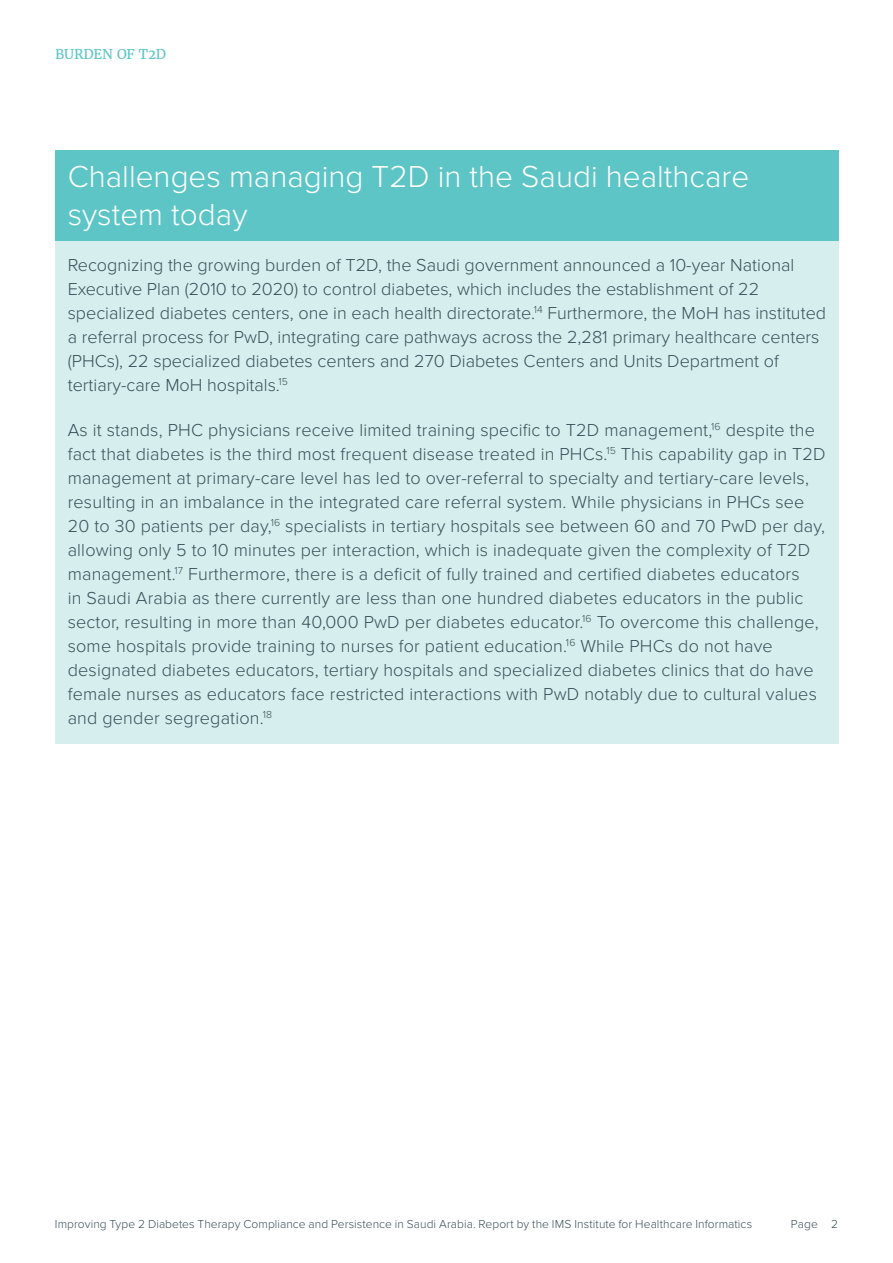
<style>
.page{position:relative;width:893px;height:1263px;background:#fff}
.page>*{position:absolute;margin:0;border:0;box-sizing:border-box;transform-origin:0 0}
.t1{font:300 31.5px/37.5px "Proxima Nova";color:#fff}
.t2{font:300 18px/24px "Proxima Nova";letter-spacing:.01em;color:#3a4f5a}
.t3{font:13.5px "Merriweather";letter-spacing:-.01em;color:#5dc5c6}
.t4{font:300 12px "Proxima Nova";letter-spacing:.005em;color:#3a4f5a}
</style>
<div class="page">
<div style="left:55px;top:150px;width:783px;height:92px;background:#5dc5c6"></div>
<div style="left:55px;top:242px;width:783px;height:502px;background:#d6eeed"></div>
<p class="t3" style="left:55px;top:46px;width:112px">BURDEN OF T2D</p>
<h1 class="t1" style="left:68px;top:159px;width:683px">Challenges managing T2D in the Saudi healthcare system today</h1>
<p class="t2" style="left:68px;top:253px;width:760px">Recognizing the growing burden of T2D, the Saudi government announced a 10-year National Executive Plan (2010 to 2020) to control diabetes, which includes the establishment of 22 specialized diabetes centers, one in each health directorate.<sup>14</sup> Furthermore, the MoH has instituted a referral process for PwD, integrating care pathways across the 2,281 primary healthcare centers (PHCs), 22 specialized diabetes centers and 270 Diabetes Centers and Units Department of tertiary-care MoH hospitals.<sup>15</sup></p>
<p class="t2" style="left:68px;top:418px;width:759px">As it stands, PHC physicians receive limited training specific to T2D management,<sup>16</sup> despite the fact that diabetes is the third most frequent disease treated in PHCs.<sup>15</sup> This capability gap in T2D management at primary-care level has led to over-referral to specialty and tertiary-care levels, resulting in an imbalance in the integrated care referral system. While physicians in PHCs see 20 to 30 patients per day,<sup>16</sup> specialists in tertiary hospitals see between 60 and 70 PwD per day, allowing only 5 to 10 minutes per interaction, which is inadequate given the complexity of T2D management.<sup>17</sup> Furthermore, there is a deficit of fully trained and certified diabetes educators<br>in Saudi Arabia as there currently are less than one hundred diabetes educators in the public sector, resulting in more than 40,000 PwD per diabetes educator.<sup>16</sup> To overcome this challenge, some hospitals provide training to nurses for patient education.<sup>16</sup> While PHCs do not have designated diabetes educators, tertiary hospitals and specialized diabetes clinics that do have female nurses as educators face restricted interactions with PwD notably due to cultural values and gender segregation.<sup>18</sup></p>
<p class="t4" style="left:55px;top:1217px;width:699px">Improving Type 2 Diabetes Therapy Compliance and Persistence in Saudi Arabia. Report by the IMS Institute for Healthcare Informatics</p>
<p class="t4" style="left:791px;top:1217px;width:49px">Page 2</p>
</div>
